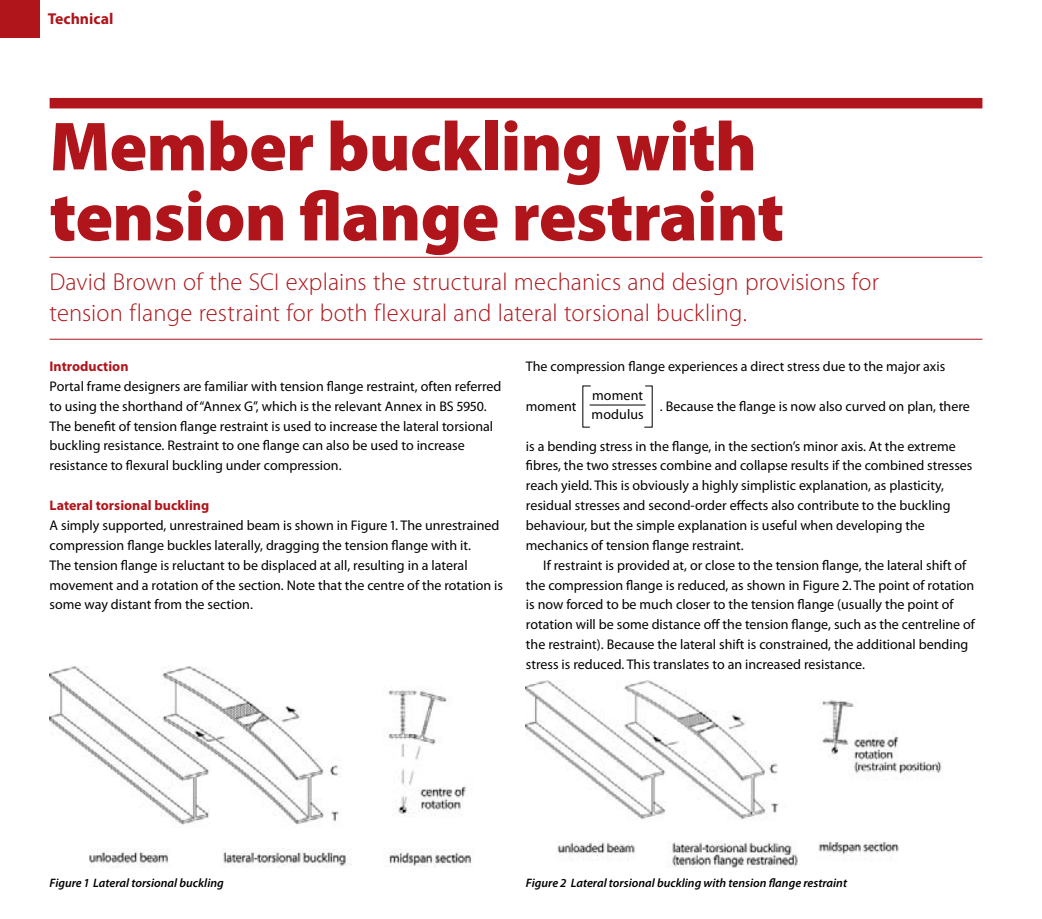
<style>
.page{position:relative;width:1042px;height:919px;background:#fff}
.page>*{position:absolute;margin:0;border:0;box-sizing:border-box;transform-origin:0 0}
.t1{font:900 70px/70px "Myriad Pro";letter-spacing:-.01em;color:#af151b}
.t2{font:300 24.5px/31.5px "Myriad Pro";letter-spacing:.01em;color:#af151b}
.t3{font:700 15.75px "Myriad Pro";color:#af151b}
.t4{font:14px/19.8px "Myriad Pro";color:#000}
.t5{font:700 14px "Myriad Pro";color:#af151b}
.t6{font:italic 600 12.25px "Myriad Pro";color:#000}
</style>
<div class="page">
<div style="left:0;top:0;width:40px;height:38px;background:#af151b"></div>
<img style="left:50px;top:666px;width:422px;height:201px">
<hr style="left:589px;top:404px;width:56px;height:1px;background:#000">
<svg style="left:582px;top:385px;width:9px;height:43px"></svg>
<svg style="left:643px;top:385px;width:10px;height:43px"></svg>
<img style="left:526px;top:680px;width:416px;height:187px">
<hr style="left:50px;top:338px;width:932px;height:1px;background:#af151b">
<div style="left:50px;top:98px;width:932px;height:10px;background:#af151b"></div>
<hr style="left:50px;top:257px;width:932px;height:1px;background:#af151b">
<p class="t3" style="left:48px;top:9px;width:67px">Technical</p>
<h1 class="t1" style="left:50px;top:112px;width:736px">Member buckling with tension flange restraint</h1>
<h2 class="t2" style="left:50px;top:266px;width:831px">David Brown of the SCI explains the structural mechanics and design provisions for tension flange restraint for both flexural and lateral torsional buckling.</h2>
<p class="t5" style="left:50px;top:357px;width:80px">Introduction</p>
<p class="t4" style="left:50px;top:376px;width:453px">Portal frame designers are familiar with tension flange restraint, often referred to using the shorthand of “Annex G”, which is the relevant Annex in BS 5950.<br>The benefit of tension flange restraint is used to increase the lateral torsional buckling resistance. Restraint to one flange can also be used to increase resistance to flexural buckling under compression.</p>
<p class="t5" style="left:50px;top:496px;width:161px">Lateral torsional buckling</p>
<p class="t4" style="left:50px;top:515px;width:455px">A simply supported, unrestrained beam is shown in Figure 1. The unrestrained compression flange buckles laterally, dragging the tension flange with it.<br>The tension flange is reluctant to be displaced at all, resulting in a lateral movement and a rotation of the section. Note that the centre of the rotation is some way distant from the section.</p>
<p class="t4" style="left:526px;top:356px;width:421px">The compression flange experiences a direct stress due to the major axis</p>
<p class="t4" style="left:526px;top:396px;width:52px">moment</p>
<p class="t4" style="left:591px;top:385px;width:54px;line-height:19.2px">moment modulus</p>
<p class="t4" style="left:660px;top:396px;width:311px">. Because the flange is now also curved on plan, there</p>
<p class="t4" style="left:526px;top:435px;width:448px">is a bending stress in the flange, in the section’s minor axis. At the extreme fibres, the two stresses combine and collapse results if the combined stresses reach yield. This is obviously a highly simplistic explanation, as plasticity, residual stresses and second-order effects also contribute to the buckling behaviour, but the simple explanation is useful when developing the mechanics of tension flange restraint.</p>
<p class="t4" style="left:526px;top:554px;width:450px;text-indent:17px">If restraint is provided at, or close to the tension flange, the lateral shift of the compression flange is reduced, as shown in Figure 2. The point of rotation is now forced to be much closer to the tension flange (usually the point of rotation will be some distance off the tension flange, such as the centreline of the restraint). Because the lateral shift is constrained, the additional bending stress is reduced. This translates to an increased resistance.</p>
<p class="t6" style="left:50px;top:875px;width:176px">Figure 1 Lateral torsional buckling</p>
<p class="t6" style="left:526px;top:875px;width:323px">Figure 2 Lateral torsional buckling with tension flange restraint</p>
</div>
